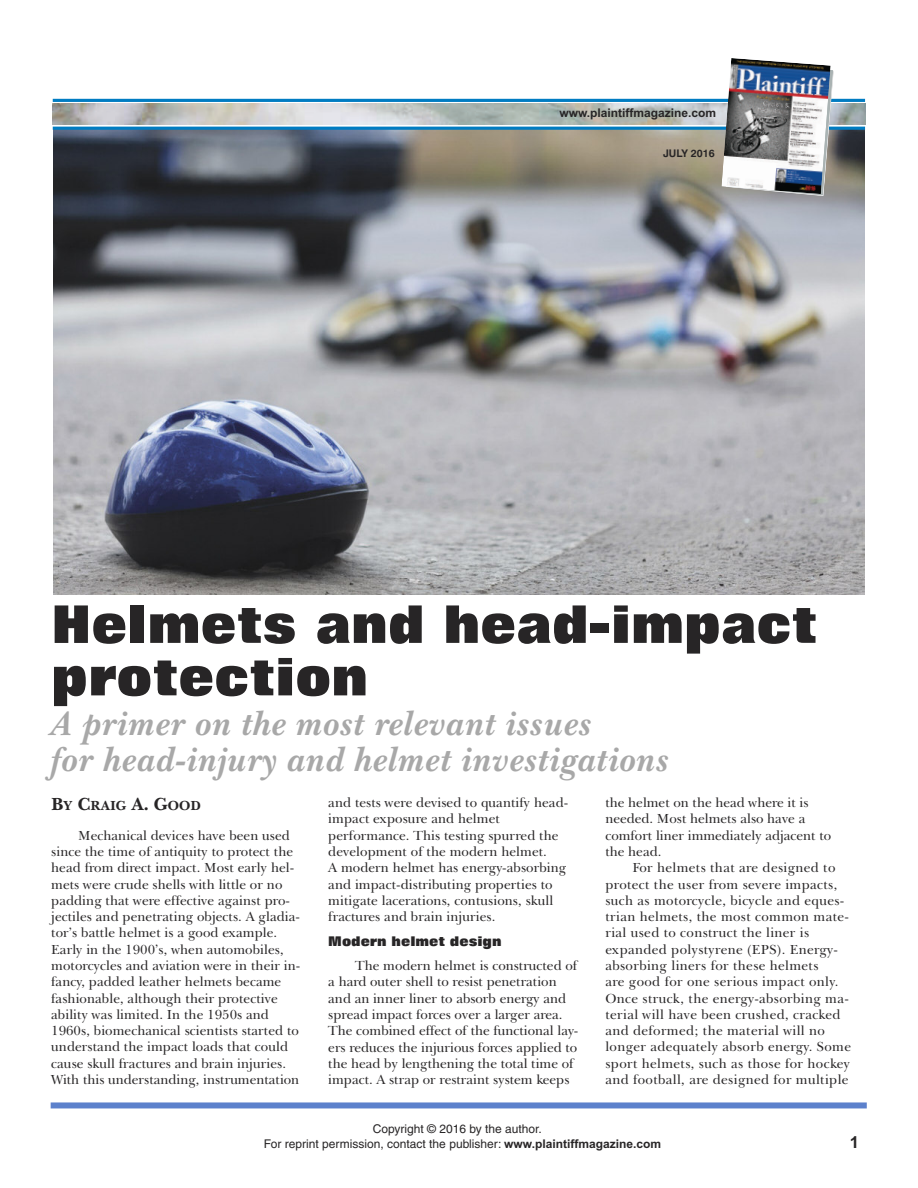
<style>
.page{position:relative;width:918px;height:1188px;background:#fff}
.page>*{position:absolute;margin:0;border:0;box-sizing:border-box;transform-origin:0 0}
.t1{font:800 52.5px/52.5px "Folio BT";color:#272526}
.t2{font:italic 700 34.5px/36px "New Baskerville IT Cby BT";color:#a8a8a8}
.t3{font:700 16.5px "Arial";color:#272526}
.t4{font:13.5px/16.4px "New Baskerville IT Cby BT";letter-spacing:.005em;color:#272526}
.t5{font:13.5px/16.4px "New Baskerville IT Cby BT";letter-spacing:.025em;color:#272526}
.t6{font:800 13.5px "Folio BT";color:#272526}
.t7{font:12px/15px "Helvetica";color:#272526}
.t8{font:700 12px "Arial";color:#272526}
.t9{font:700 10.5px "Swiss 721 BT";color:#272526}
.s1{font-weight:700;font-size:18px}
.s2{font-weight:700}
.s3{font-family:"Arial";font-weight:700}
</style>
<div class="page">
<img style="left:53px;top:130px;width:812px;height:465px">
<img style="left:53px;top:104px;width:812px;height:21px">
<hr style="left:53px;top:99px;width:812px;height:3px;background:#007cc2">
<hr style="left:53px;top:127px;width:812px;height:3px;background:#007cc2">
<svg style="left:724px;top:70px;width:110px;height:126px"></svg>
<img style="left:721px;top:58px;width:110px;height:136px">
<div style="left:51px;top:1102px;width:816px;height:6px;background:#5c81cc"></div>
<p class="t8" style="left:559px;top:106px;width:158px">www.plaintiffmagazine.com</p>
<p class="t9" style="left:663px;top:149px;width:53px">JULY 2016</p>
<h1 class="t1" style="left:51px;top:603px;width:768px">Helmets and head-impact protection</h1>
<h2 class="t2" style="left:51px;top:709px;width:620px">A primer on the most relevant issues<br>for head-injury and helmet investigations</h2>
<p class="t4" style="left:78px;top:792px;width:213px;line-height:29.5px;text-indent:-27px"><span class="s1">B</span><span class="s2">Y</span> <span class="s1">C</span><span class="s2">RAIG</span> <span class="s1">A. G</span><span class="s2">OOD<br></span>Mechanical devices have been used</p>
<p class="t4" style="left:51px;top:845px;width:251px">since the time of antiquity to protect the head from direct impact. Most early hel&shy;mets were crude shells with little or no padding that were effective against pro&shy;jectiles and penetrating objects. A gladia&shy;tor’s battle helmet is a good example.<br>Early in the 1900’s, when automobiles, motorcycles and aviation were in their in&shy;fancy, padded leather helmets became fashionable, although their protective ability was limited. In the 1950s and 1960s, biomechanical scientists started to understand the impact loads that could cause skull fractures and brain injuries.<br>With this understanding, instrumentation</p>
<p class="t4" style="left:328px;top:796px;width:241px">and tests were devised to quantify head&shy;impact exposure and helmet performance. This testing spurred the development of the modern helmet.<br>A modern helmet has energy-absorbing and impact-distributing properties to mitigate lacerations, contusions, skull fractures and brain injuries.</p>
<p class="t6" style="left:328px;top:937px;width:175px">Modern helmet design</p>
<p class="t4" style="left:328px;top:959px;width:251px;text-indent:27px">The modern helmet is constructed of a hard outer shell to resist penetration and an inner liner to absorb energy and spread impact forces over a larger area.<br>The combined effect of the functional lay&shy;ers reduces the injurious forces applied to the head by lengthening the total time of impact. A strap or restraint system keeps</p>
<p class="t4" style="left:605px;top:796px;width:227px">the helmet on the head where it is needed. Most helmets also have a comfort liner immediately adjacent to the head.</p>
<p class="t5" style="left:605px;top:861px;width:247px;text-indent:27px">For helmets that are designed to protect the user from severe impacts, such as motorcycle, bicycle and eques&shy;trian helmets, the most common mate&shy;rial used to construct the liner is expanded polystyrene (EPS). Energy&shy;absorbing liners for these helmets<br>are good for one serious impact only.<br>Once struck, the energy-absorbing ma&shy;terial will have been crushed, cracked and deformed; the material will no longer adequately absorb energy. Some sport helmets, such as those for hockey and football, are designed for multiple</p>
<p class="t7" style="left:264px;top:1122px;width:399px;text-indent:109px">Copyright © 2016 by the author.<br>For reprint permission, contact the publisher: <span class="s3">www.plaintiffmagazine.com</span></p>
<p class="t3" style="left:850px;top:1133px;width:11px">1</p>
</div>
